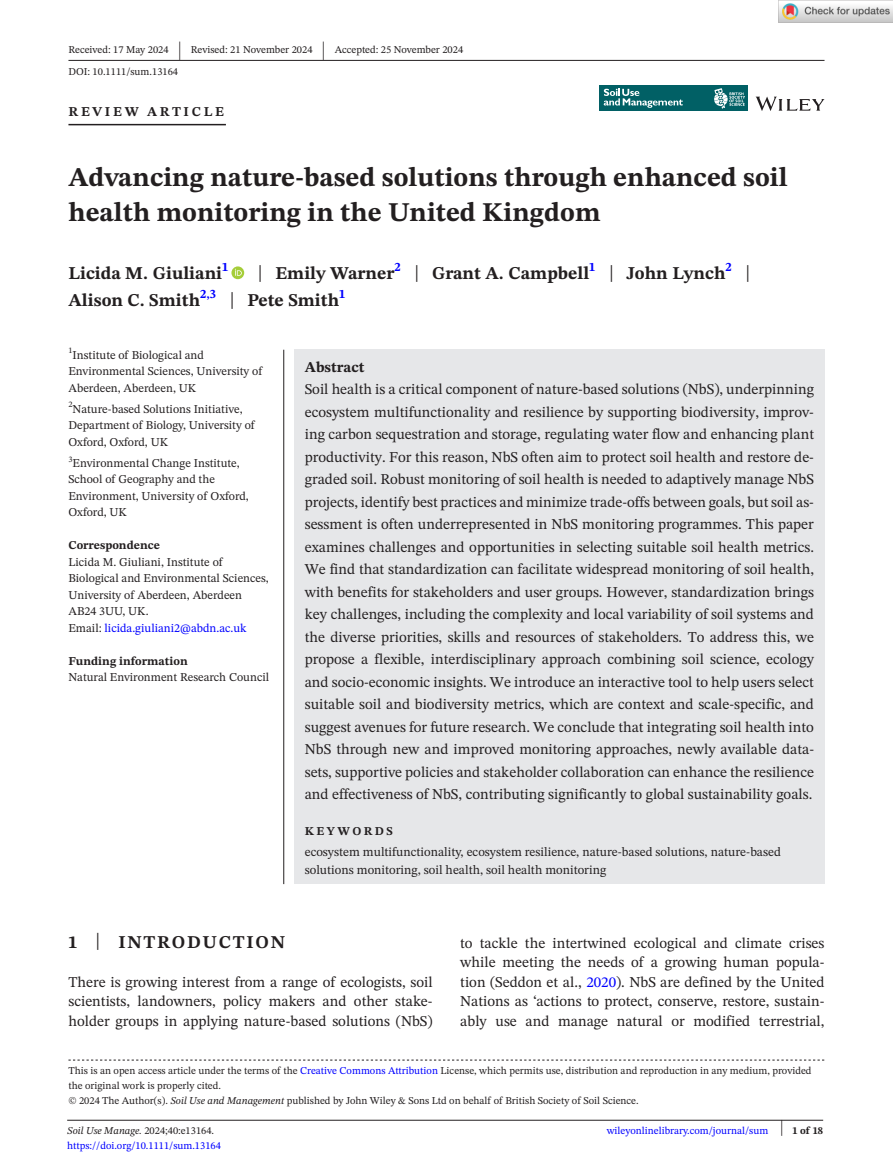
<style>
.page{position:relative;width:893px;height:1174px;background:#fff}
.page>*{position:absolute;margin:0;border:0;box-sizing:border-box;transform-origin:0 0}
.t1{font:700 27px/34.5px "STIX Two Text";color:#231f20}
.t2{font:25.65px "STIX Two Text";color:#231f20;scale:.49 1}
.t3{font:700 18px/27px "STIX Two Text";color:#231f20}
.t4{font:700 18px "STIX Two Text";letter-spacing:.1em;color:#231f20}
.t5{font:15px/22.5px "STIX Two Text";color:#231f20;text-align:justify}
.t6{font:700 15px "STIX Two Text";color:#231f20}
.t7{font:700 13.5px "STIX Two Text";letter-spacing:.2em;color:#231f20}
.t8{font:12.75px/17.2px "STIX Two Text";color:#231f20}
.t9{font:12px/16.5px "STIX Two Text";color:#231f20}
.t10{font:700 12px "STIX Two Text";color:#231f20}
.t11{font:700 12px "STIX Two Text";letter-spacing:.2em;color:#231f20}
.t12{font:10.5px/15px "STIX Two Text";color:#231f20}
.t13{font:10.5px "STIX Two Text";color:#00f}
.t14{font:700 10.5px "STIX Two Text";color:#231f20}
.s1{font-weight:400;font-size:23.4px}
.s2{color:#00f}
.s3{font-weight:400;font-size:23.7px}
.s4{font-style:italic}
.s5{font-weight:400;font-size:22.2px}
</style>
<div class="page">
<hr style="left:67px;top:1119px;width:756px;height:1px;background:#231f20">
<svg style="left:756px;top:97px;width:68px;height:14px"></svg>
<div style="left:600px;top:85px;width:148px;height:26px;background:#016065"></div>
<svg style="left:604px;top:89px;width:79px;height:19px"></svg>
<img style="left:715px;top:88px;width:29px;height:20px">
<hr style="left:68px;top:60px;width:756px;height:1px;background:#231f20">
<hr style="left:68px;top:124px;width:158px;height:1px;background:#231f20">
<svg style="left:231px;top:266px;width:13px;height:13px"></svg>
<svg style="left:235px;top:269px;width:7px;height:7px"></svg>
<svg style="left:68px;top:1059px;width:756px;height:1px"></svg>
<div style="left:294px;top:350px;width:530px;height:534px;background:#e6e7e9"></div>
<hr style="left:283px;top:350px;width:1px;height:534px;background:#231f20">
<img style="left:779px;top:0;width:114px;height:23px">
<p class="t12" style="left:68px;top:42px;width:102px">Received: 17 May 2024</p>
<h2 class="t2" style="left:178px;top:32px;width:8px">|</h2>
<p class="t12" style="left:191px;top:42px;width:123px">Revised: 21 November 2024</p>
<h2 class="t2" style="left:322px;top:32px;width:8px">|</h2>
<p class="t12" style="left:335px;top:42px;width:130px">Accepted: 25 November 2024</p>
<p class="t12" style="left:68px;top:64px;width:111px">DOI: 10.1111/sum.13164</p>
<p class="t7" style="left:68px;top:101px;width:157px">REVIEW ARTICLE</p>
<h1 class="t1" style="left:68px;top:161px;width:721px">Advancing nature-based solutions through enhanced soil health monitoring in the United Kingdom</h1>
<p class="t3" style="left:68px;top:260px;width:161px">Licida M. Giuliani<sup>1</sup></p>
<p class="t3" style="left:68px;top:260px;width:683px;text-indent:189px"><span class="s1">|</span> Emily Warner<sup>2</sup> <span class="s1">|</span> Grant A. Campbell<sup>1</sup> <span class="s1">|</span> John Lynch<sup>2</sup> <span class="s1">|<br></span>Alison C. Smith<sup>2,3</sup> <span class="s1">|</span> Pete Smith<sup>1</sup></p>
<p class="t9" style="left:68px;top:346px;width:195px"><sup>1</sup>Institute of Biological and<br>Environmental Sciences, University of<br>Aberdeen, Aberdeen, UK</p>
<p class="t9" style="left:68px;top:400px;width:188px"><sup>2</sup>Nature-based Solutions Initiative,<br>Department of Biology, University of<br>Oxford, Oxford, UK</p>
<p class="t9" style="left:68px;top:454px;width:182px"><sup>3</sup>Environmental Change Institute,<br>School of Geography and the<br>Environment, University of Oxford,<br>Oxford, UK</p>
<p class="t10" style="left:68px;top:537px;width:93px">Correspondence</p>
<p class="t9" style="left:68px;top:553px;width:202px">Licida M. Giuliani, Institute of<br>Biological and Environmental Sciences,<br>University of Aberdeen, Aberdeen<br>AB24 3UU, UK.<br>Email: <span class="s2">licida.giuliani2@abdn.ac.uk</span></p>
<p class="t10" style="left:68px;top:652px;width:121px">Funding information</p>
<p class="t9" style="left:68px;top:669px;width:202px">Natural Environment Research Council</p>
<p class="t6" style="left:305px;top:356px;width:61px">Abstract</p>
<p class="t5" style="left:305px;top:378px;width:511px">Soil health is a critical component of nature-based solutions (NbS), underpinning ecosystem multifunctionality and resilience by supporting biodiversity, improv&shy;ing carbon sequestration and storage, regulating water flow and enhancing plant productivity. For this reason, NbS often aim to protect soil health and restore de&shy;graded soil. Robust monitoring of soil health is needed to adaptively manage NbS projects, identify best practices and minimize trade-offs between goals, but soil as&shy;sessment is often underrepresented in NbS monitoring programmes. This paper examines challenges and opportunities in selecting suitable soil health metrics.<br>We find that standardization can facilitate widespread monitoring of soil health, with benefits for stakeholders and user groups. However, standardization brings key challenges, including the complexity and local variability of soil systems and the diverse priorities, skills and resources of stakeholders. To address this, we propose a flexible, interdisciplinary approach combining soil science, ecology and socio-economic insights. We introduce an interactive tool to help users select suitable soil and biodiversity metrics, which are context and scale-specific, and suggest avenues for future research. We conclude that integrating soil health into NbS through new and improved monitoring approaches, newly available data&shy;sets, supportive policies and stakeholder collaboration can enhance the resilience and effectiveness of NbS, contributing significantly to global sustainability goals.</p>
<p class="t11" style="left:305px;top:822px;width:90px">KEYWORDS</p>
<p class="t8" style="left:305px;top:843px;width:478px">ecosystem multifunctionality, ecosystem resilience, nature-based solutions, nature-based solutions monitoring, soil health, soil health monitoring</p>
<p class="t4" style="left:68px;top:929px;width:218px">1 <span class="s3">|</span> INTRODUCTION</p>
<p class="t5" style="left:68px;top:972px;width:366px;line-height:19.5px">There is growing interest from a range of ecologists, soil scientists, landowners, policy makers and other stake&shy;holder groups in applying nature-based solutions (NbS)</p>
<p class="t5" style="left:460px;top:933px;width:366px;line-height:19.5px">to tackle the intertwined ecological and climate crises while meeting the needs of a growing human popula&shy;tion (Seddon et al., <span class="s2">2020</span>). NbS are defined by the United Nations as ‘actions to protect, conserve, restore, sustain&shy;ably use and manage natural or modified terrestrial,</p>
<p class="t12" style="left:68px;top:1063px;width:745px">This is an open access article under the terms of the <span class="s2">Creative Commons Attribution</span> License, which permits use, distribution and reproduction in any medium, provided the original work is properly cited.<br>© 2024 The Author(s). <span class="s4">Soil Use and Management</span> published by John Wiley &amp; Sons Ltd on behalf of British Society of Soil Science.</p>
<p class="t12" style="left:67px;top:1123px;width:149px"><span class="s4">Soil Use Manage.</span> 2024;40:e13164.</p>
<p class="t14" style="left:780px;top:1123px;width:45px"><span class="s5">|</span> 1 of 18</p>
<p class="t13" style="left:67px;top:1138px;width:155px">https://doi.org/10.1111/sum.13164</p>
<p class="t13" style="left:607px;top:1123px;width:163px">wileyonlinelibrary.com/journal/sum</p>
</div>
